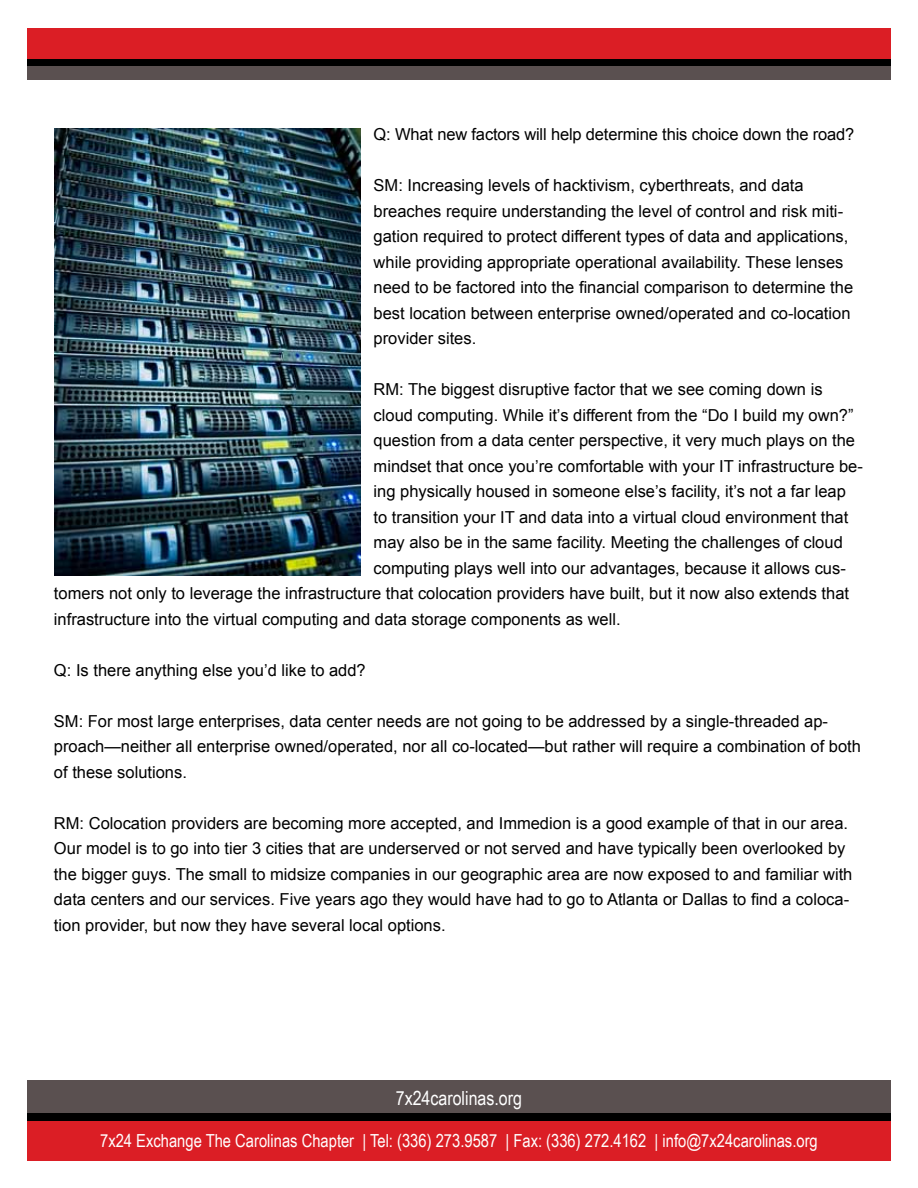
<style>
.page{position:relative;width:918px;height:1188px;background:#fff}
.page>*{position:absolute;margin:0;border:0;box-sizing:border-box;transform-origin:0 0}
.t1{font:19.5px "Arial Narrow";color:#fff}
.t2{font:18px "Arial Narrow";color:#fff}
.t3{font:16.5px/25.5px "Arial";color:#000}
</style>
<div class="page">
<div style="left:27px;top:29px;width:864px;height:37px;background:#db1e25"></div>
<div style="left:27px;top:66px;width:864px;height:14px;background:#5a5050"></div>
<div style="left:27px;top:59px;width:864px;height:7px;background:#000"></div>
<div style="left:27px;top:1080px;width:864px;height:40px;background:#5a5050"></div>
<div style="left:27px;top:1113px;width:864px;height:12px;background:#000"></div>
<div style="left:27px;top:1121px;width:864px;height:40px;background:#db1e25"></div>
<img style="left:54px;top:129px;width:306px;height:447px">
<p class="t3" style="left:374px;top:122px;width:482px">Q: What new factors will help determine this choice down the road?</p>
<p class="t3" style="left:374px;top:173px;width:481px">SM: Increasing levels of hacktivism, cyberthreats, and data breaches require understanding the level of control and risk miti&shy;gation required to protect different types of data and applications, while providing appropriate operational availability. These lenses need to be factored into the financial comparison to determine the best location between enterprise owned/operated and co-location provider sites.</p>
<p class="t3" style="left:374px;top:377px;width:451px">RM: The biggest disruptive factor that we see coming down is</p>
<p class="t3" style="left:374px;top:402px;width:481px">cloud computing. While it’s different from the “Do I build my own?”</p>
<p class="t3" style="left:374px;top:428px;width:483px">question from a data center perspective, it very much plays on the</p>
<p class="t3" style="left:374px;top:453px;width:491px">mindset that once you’re comfortable with your IT infrastructure be-</p>
<p class="t3" style="left:374px;top:479px;width:474px">ing physically housed in someone else’s facility, it’s not a far leap</p>
<p class="t3" style="left:374px;top:504px;width:476px">to transition your IT and data into a virtual cloud environment that</p>
<p class="t3" style="left:374px;top:530px;width:471px">may also be in the same facility. Meeting the challenges of cloud</p>
<p class="t3" style="left:374px;top:555px;width:474px">computing plays well into our advantages, because it allows cus-</p>
<p class="t3" style="left:54px;top:581px;width:797px">tomers not only to leverage the infrastructure that colocation providers have built, but it now also extends that</p>
<p class="t3" style="left:54px;top:606px;width:568px">infrastructure into the virtual computing and data storage components as well.</p>
<p class="t3" style="left:54px;top:657px;width:313px">Q: Is there anything else you’d like to add?</p>
<p class="t3" style="left:54px;top:708px;width:809px">SM: For most large enterprises, data center needs are not going to be addressed by a single-threaded ap&shy;proach—neither all enterprise owned/operated, nor all co-located—but rather will require a combination of both of these solutions.</p>
<p class="t3" style="left:54px;top:810px;width:800px">RM: Colocation providers are becoming more accepted, and Immedion is a good example of that in our area.<br>Our model is to go into tier 3 cities that are underserved or not served and have typically been overlooked by the bigger guys. The small to midsize companies in our geographic area are now exposed to and familiar with data centers and our services. Five years ago they would have had to go to Atlanta or Dallas to find a coloca&shy;tion provider, but now they have several local options.</p>
<p class="t1" style="left:396px;top:1084px;width:128px">7x24carolinas.org</p>
<p class="t2" style="left:100px;top:1128px;width:719px">7x24 Exchange The Carolinas Chapter | Tel: (336) 273.9587 | Fax: (336) 272.4162 | info@7x24carolinas.org</p>
</div>
